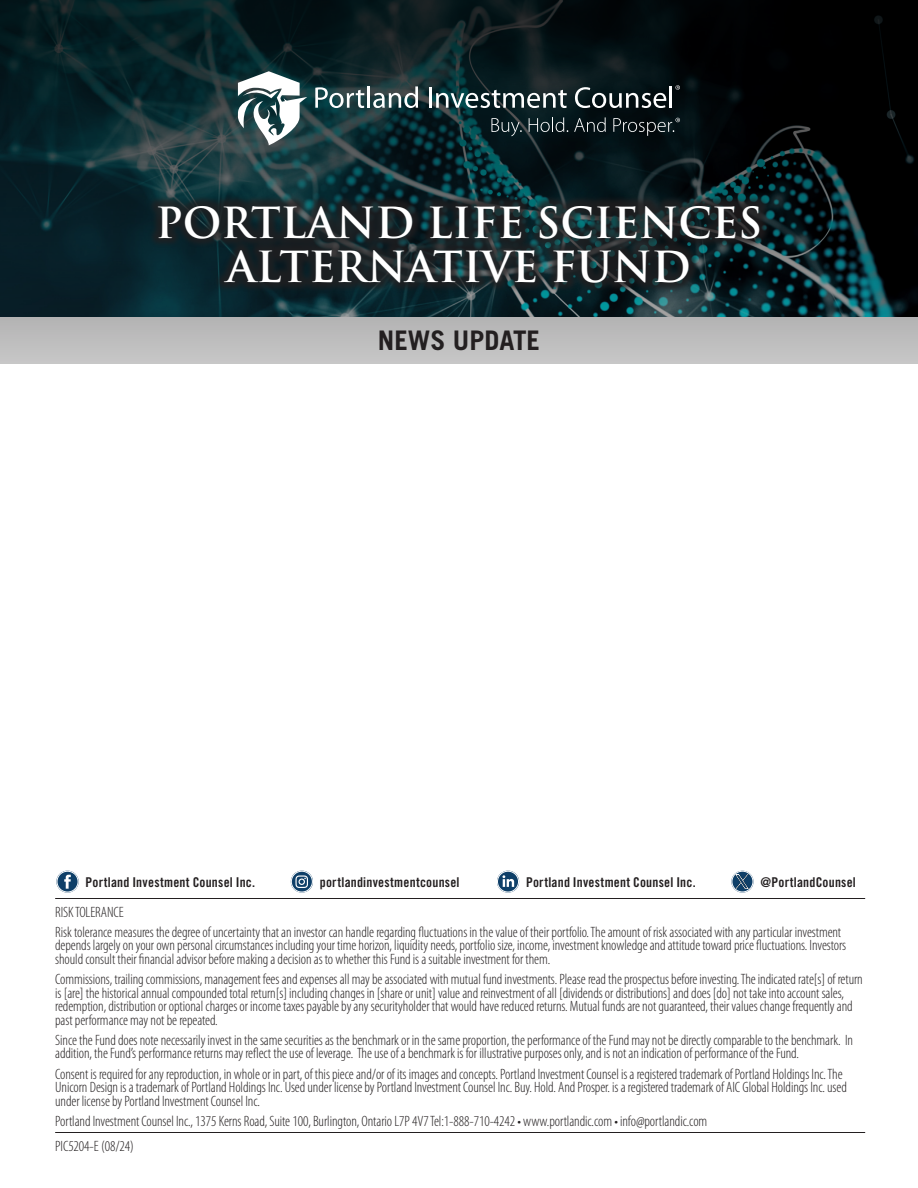
<style>
.page{position:relative;width:918px;height:1188px;background:#fff}
.page>*{position:absolute;margin:0;border:0;box-sizing:border-box;transform-origin:0 0}
.t1{font:700 41.7px "Trajan Pro";color:#fff}
.t2{font:700 27px "Trade Gothic";color:#231f20}
.Disclaimer_text{font:300 condensed 15px/13.5px "Myriad Pro";letter-spacing:-.005em;color:#231f20}
.Body_-_Bullets{font:13.5px "Trade Gothic Bold Cond Twenty";letter-spacing:.015em;color:#231f20}
</style>
<div class="page">
<svg style="left:0;top:0;width:918px;height:364px;background:#28383b"></svg>
<div style="left:147px;top:195px;width:623px;height:98px;background:#231f20;opacity:.75"></div>
<svg style="left:238px;top:71px;width:69px;height:74px"></svg>
<svg style="left:315px;top:87px;width:49px;height:21px"></svg>
<hr style="left:367px;top:86px;width:3px;height:22px;background:#fff">
<svg style="left:373px;top:86px;width:45px;height:22px"></svg>
<hr style="left:429px;top:88px;width:2px;height:20px;background:#fff">
<svg style="left:436px;top:90px;width:131px;height:18px"></svg>
<svg style="left:575px;top:87px;width:91px;height:21px"></svg>
<hr style="left:670px;top:86px;width:2px;height:22px;background:#fff">
<svg style="left:491px;top:118px;width:31px;height:18px"></svg>
<svg style="left:529px;top:117px;width:39px;height:15px"></svg>
<svg style="left:574px;top:117px;width:32px;height:15px"></svg>
<svg style="left:613px;top:118px;width:67px;height:18px"></svg>
<svg style="left:675px;top:85px;width:5px;height:5px"></svg>
<hr style="left:55px;top:1132px;width:810px;height:1px;background:#231f20">
<hr style="left:55px;top:898px;width:810px;height:1px;background:#231f20">
<svg style="left:731px;top:871px;width:23px;height:22px"></svg>
<div style="left:732px;top:871px;width:21px;height:21px;border:1px solid #fff;border-radius:50%"></div>
<svg style="left:736px;top:875px;width:13px;height:13px"></svg>
<svg style="left:497px;top:871px;width:22px;height:22px"></svg>
<div style="left:497px;top:871px;width:22px;height:21px;border:1px solid #fff;border-radius:50%"></div>
<svg style="left:56px;top:871px;width:23px;height:22px"></svg>
<div style="left:57px;top:871px;width:21px;height:21px;border:1px solid #fff;border-radius:50%"></div>
<svg style="left:291px;top:871px;width:22px;height:22px"></svg>
<p class="t1" style="left:155px;top:197px;width:609px">PORTLAND LIFE SCIENCES</p>
<p class="t1" style="left:227px;top:241px;width:466px">ALTERNATIVE FUND</p>
<p class="t2" style="left:378px;top:324px;width:164px">NEWS UPDATE</p>
<p class="Body_-_Bullets" style="left:86px;top:874px;width:171px">Portland Investment Counsel Inc.</p>
<p class="Body_-_Bullets" style="left:320px;top:874px;width:141px">portlandinvestmentcounsel</p>
<p class="Body_-_Bullets" style="left:526px;top:874px;width:171px">Portland Investment Counsel Inc.</p>
<p class="Body_-_Bullets" style="left:760px;top:874px;width:97px">@PortlandCounsel</p>
<p class="Disclaimer_text" style="left:55px;top:905px;width:70px">RISK TOLERANCE</p>
<p class="Disclaimer_text" style="left:55px;top:925px;width:793px">Risk tolerance measures the degree of uncertainty that an investor can handle regarding fluctuations in the value of their portfolio. The amount of risk associated with any particular investment depends largely on your own personal circumstances including your time horizon, liquidity needs, portfolio size, income, investment knowledge and attitude toward price fluctuations. Investors should consult their financial advisor before making a decision as to whether this Fund is a suitable investment for them.</p>
<p class="Disclaimer_text" style="left:55px;top:972px;width:809px">Commissions, trailing commissions, management fees and expenses all may be associated with mutual fund investments. Please read the prospectus before investing. The indicated rate[s] of return is [are] the historical annual compounded total return[s] including changes in [share or unit] value and reinvestment of all [dividends or distributions] and does [do] not take into account sales, redemption, distribution or optional charges or income taxes payable by any securityholder that would have reduced returns. Mutual funds are not guaranteed, their values change frequently and past performance may not be repeated.</p>
<p class="Disclaimer_text" style="left:55px;top:1033px;width:800px">Since the Fund does note necessarily invest in the same securities as the benchmark or in the same proportion, the performance of the Fund may not be directly comparable to the benchmark. In addition, the Fund’s performance returns may reflect the use of leverage. The use of a benchmark is for illustrative purposes only, and is not an indication of performance of the Fund.</p>
<p class="Disclaimer_text" style="left:55px;top:1067px;width:793px">Consent is required for any reproduction, in whole or in part, of this piece and/or of its images and concepts. Portland Investment Counsel is a registered trademark of Portland Holdings Inc. The<br>Unicorn Design is a trademark of Portland Holdings Inc. Used under license by Portland Investment Counsel Inc. Buy. Hold. And Prosper. is a registered trademark of AIC Global Holdings Inc. used under license by Portland Investment Counsel Inc.</p>
<p class="Disclaimer_text" style="left:55px;top:1114px;width:654px">Portland Investment Counsel Inc., 1375 Kerns Road, Suite 100, Burlington, Ontario L7P 4V7 Tel:1-888-710-4242 • www.portlandic.com • info@portlandic.com</p>
<p class="Disclaimer_text" style="left:55px;top:1139px;width:80px">PIC5204-E (08/24)</p>
</div>
